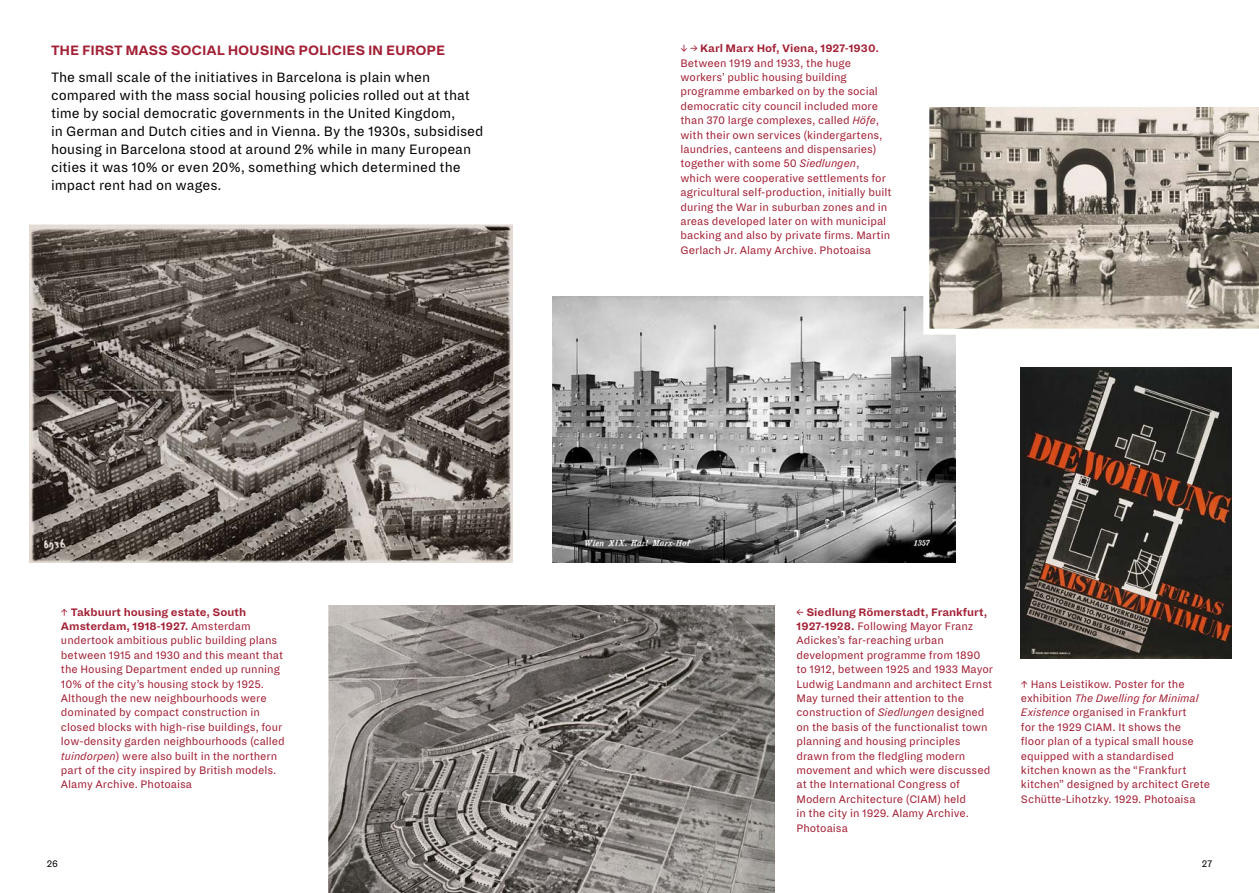
<style>
.page{position:relative;width:1259px;height:893px;background:#fff}
.page>*{position:absolute;margin:0;border:0;box-sizing:border-box;transform-origin:0 0}
.t1{font:15px/18px "Dia";color:#000}
.t2{font:700 15px "Dia";letter-spacing:-.01em;color:#a32035}
.t3{font:12px/14.4px "Dia";color:#a32035}
.t4{font:10.5px "Dia";color:#000}
.s1{font-weight:700}
.s2{font-style:italic}
</style>
<div class="page">
<img style="left:30px;top:225px;width:483px;height:338px">
<img style="left:553px;top:296px;width:403px;height:267px">
<svg style="left:920px;top:107px;width:339px;height:231px;background:#a49d93"></svg>
<img style="left:329px;top:606px;width:446px;height:287px">
<img style="left:1021px;top:367px;width:210px;height:292px">
<p class="t2" style="left:51px;top:41px;width:396px">THE FIRST MASS SOCIAL HOUSING POLICIES IN EUROPE</p>
<p class="t1" style="left:51px;top:68px;width:434px">The small scale of the initiatives in Barcelona is plain when compared with the mass social housing policies rolled out at that time by social democratic governments in the United Kingdom,<br>in German and Dutch cities and in Vienna. By the 1930s, subsidised housing in Barcelona stood at around 2% while in many European cities it was 10% or even 20%, something which determined the impact rent had on wages.</p>
<p class="t3" style="left:61px;top:605px;width:225px">↑ <span class="s1">Takbuurt housing estate, South Amsterdam, 1918-1927.</span> Amsterdam undertook ambitious public building plans between 1915 and 1930 and this meant that the Housing Department ended up running 10% of the city’s housing stock by 1925.<br>Although the new neighbourhoods were dominated by compact construction in closed blocks with high-rise buildings, four low-density garden neighbourhoods (called <span class="s2">tuindorpen</span>) were also built in the northern part of the city inspired by British models.<br>Alamy Archive. Photoaisa</p>
<p class="t3" style="left:680px;top:41px;width:212px">↓ → <span class="s1">Karl Marx Hof, Viena, 1927-1930.<br></span>Between 1919 and 1933, the huge workers’ public housing building programme embarked on by the social democratic city council included more than 370 large complexes, called <span class="s2">Höfe</span>, with their own services (kindergartens, laundries, canteens and dispensaries) together with some 50 <span class="s2">Siedlungen</span>, which were cooperative settlements for agricultural self-production, initially built during the War in suburban zones and in areas developed later on with municipal backing and also by private firms. Martin Gerlach Jr. Alamy Archive. Photoaisa</p>
<p class="t3" style="left:796px;top:605px;width:198px">← <span class="s1">Siedlung Römerstadt, Frankfurt,<br>1927-1928.</span> Following Mayor Franz<br>Adickes’s far-reaching urban development programme from 1890 to 1912, between 1925 and 1933 Mayor<br>Ludwig Landmann and architect Ernst<br>May turned their attention to the construction of <span class="s2">Siedlungen</span> designed on the basis of the functionalist town planning and housing principles drawn from the fledgling modern movement and which were discussed at the International Congress of<br>Modern Architecture (CIAM) held<br>in the city in 1929. Alamy Archive.<br>Photoaisa</p>
<p class="t3" style="left:1021px;top:677px;width:191px">↑ Hans Leistikow. Poster for the exhibition <span class="s2">The Dwelling for Minimal Existence</span> organised in Frankfurt<br>for the 1929 CIAM. It shows the<br>floor plan of a typical small house equipped with a standardised kitchen known as the “Frankfurt kitchen” designed by architect Grete Schütte-Lihotzky. 1929. Photoaisa</p>
<p class="t4" style="left:47px;top:858px;width:13px">26</p>
<p class="t4" style="left:1201px;top:858px;width:12px">27</p>
</div>
